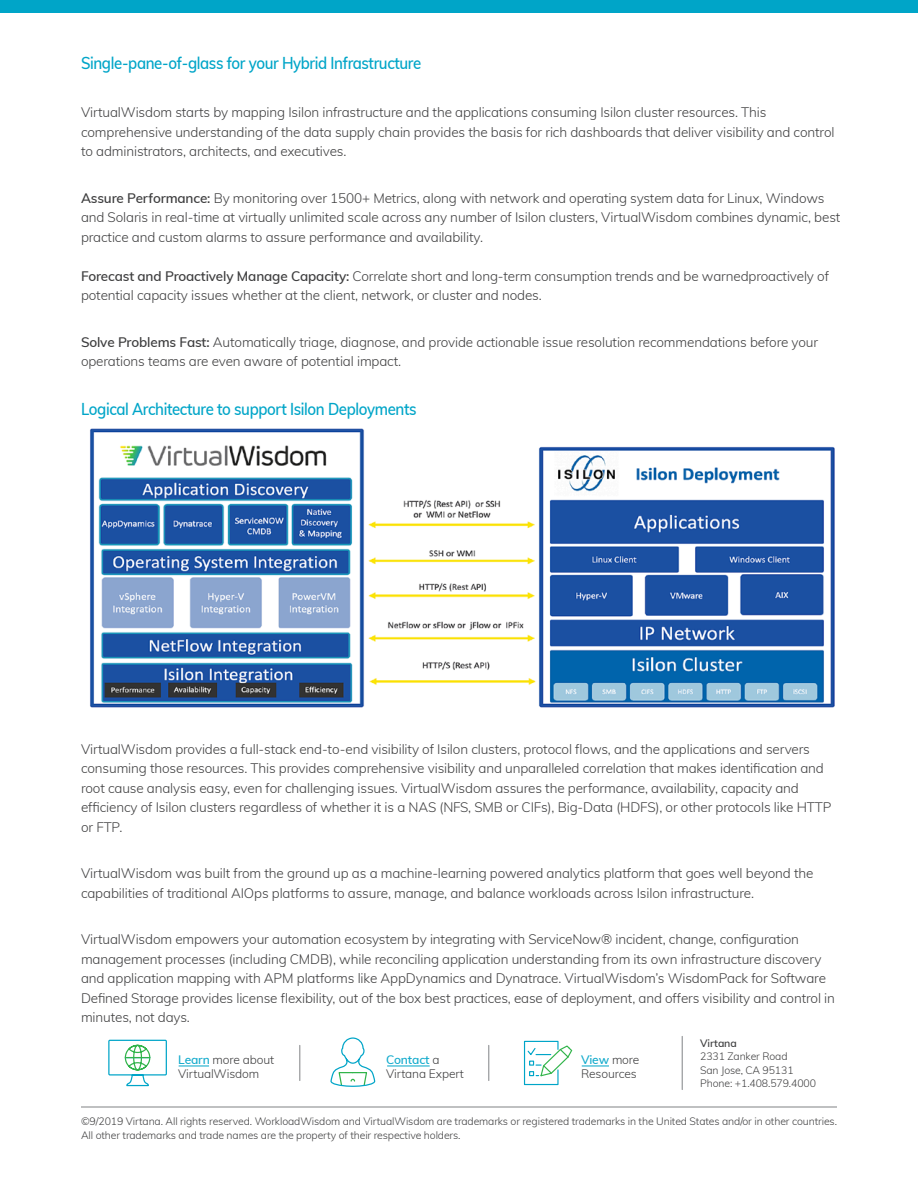
<style>
.page{position:relative;width:918px;height:1188px;background:#fff}
.page>*{position:absolute;margin:0;border:0;box-sizing:border-box;transform-origin:0 0}
.Subhead__DS{font:600 16.8px "Muli";letter-spacing:-.025em;color:#00a5c8;scale:.89 1}
.Subhead__DS-2{font:300 13.5px/19.5px "Muli";letter-spacing:-.01em;color:#3e3e3f}
.t1{font:300 12px/13.5px "Muli";letter-spacing:-.01em;color:#3e3e3f}
.t2{font:300 10.5px/13.5px "Muli";letter-spacing:-.01em;color:#3e3e3f}
.t3{font:600 10.5px "Muli";letter-spacing:-.01em;color:#3e3e3f}
.s1{font-weight:600}
.s2{font-weight:600;color:#16accd}
</style>
<div class="page">
<div style="left:0;top:0;width:918px;height:14px;background:#00a5c8"></div>
<hr style="left:81px;top:1107px;width:756px;height:1px;background:#808285">
<hr style="left:682px;top:1036px;width:1px;height:54px;background:#808285">
<hr style="left:488px;top:1045px;width:1px;height:36px;background:#808285">
<hr style="left:299px;top:1045px;width:1px;height:36px;background:#808285">
<svg style="left:582px;top:1066px;width:27px;height:1px"></svg>
<svg style="left:523px;top:1040px;width:50px;height:46px"></svg>
<hr style="left:387px;top:1066px;width:43px;height:1px;background:#00a5c8">
<svg style="left:330px;top:1037px;width:46px;height:50px"></svg>
<hr style="left:179px;top:1066px;width:30px;height:1px;background:#00a5c8">
<svg style="left:108px;top:1039px;width:59px;height:48px"></svg>
<img style="left:90px;top:428px;width:745px;height:280px">
<p class="Subhead__DS" style="left:81px;top:51px;width:384px">Single-pane-of-glass for your Hybrid Infrastructure</p>
<p class="Subhead__DS-2" style="left:81px;top:102px;width:755px">VirtualWisdom starts by mapping Isilon infrastructure and the applications consuming Isilon cluster resources. This comprehensive understanding of the data supply chain provides the basis for rich dashboards that deliver visibility and control to administrators, architects, and executives.</p>
<p class="Subhead__DS-2" style="left:81px;top:187px;width:761px"><span class="s1">Assure Performance:</span> By monitoring over 1500+ Metrics, along with network and operating system data for Linux, Windows and Solaris in real-time at virtually unlimited scale across any number of Isilon clusters, VirtualWisdom combines dynamic, best practice and custom alarms to assure performance and availability.</p>
<p class="Subhead__DS-2" style="left:81px;top:265px;width:750px"><span class="s1">Forecast and Proactively Manage Capacity:</span> Correlate short and long-term consumption trends and be warnedproactively of potential capacity issues whether at the client, network, or cluster and nodes.</p>
<p class="Subhead__DS-2" style="left:81px;top:331px;width:739px"><span class="s1">Solve Problems Fast:</span> Automatically triage, diagnose, and provide actionable issue resolution recommendations before your operations teams are even aware of potential impact.</p>
<p class="Subhead__DS" style="left:81px;top:397px;width:379px">Logical Architecture to support Isilon Deployments</p>
<p class="Subhead__DS-2" style="left:81px;top:739px;width:752px">VirtualWisdom provides a full-stack end-to-end visibility of Isilon clusters, protocol flows, and the applications and servers consuming those resources. This provides comprehensive visibility and unparalleled correlation that makes identification and root cause analysis easy, even for challenging issues. VirtualWisdom assures the performance, availability, capacity and efficiency of Isilon clusters regardless of whether it is a NAS (NFS, SMB or CIFs), Big-Data (HDFS), or other protocols like HTTP or FTP.</p>
<p class="Subhead__DS-2" style="left:81px;top:863px;width:734px">VirtualWisdom was built from the ground up as a machine-learning powered analytics platform that goes well beyond the capabilities of traditional AIOps platforms to assure, manage, and balance workloads across Isilon infrastructure.</p>
<p class="Subhead__DS-2" style="left:81px;top:929px;width:756px">VirtualWisdom empowers your automation ecosystem by integrating with ServiceNow® incident, change, configuration management processes (including CMDB), while reconciling application understanding from its own infrastructure discovery and application mapping with APM platforms like AppDynamics and Dynatrace. VirtualWisdom’s WisdomPack for Software Defined Storage provides license flexibility, out of the box best practices, ease of deployment, and offers visibility and control in minutes, not days.</p>
<p class="t1" style="left:178px;top:1053px;width:97px"><span class="s2">Learn</span> more about<br>VirtualWisdom</p>
<p class="t1" style="left:386px;top:1053px;width:79px"><span class="s2">Contact</span> a<br>Virtana Expert</p>
<p class="t1" style="left:581px;top:1053px;width:60px"><span class="s2">View</span> more<br>Resources</p>
<p class="t3" style="left:700px;top:1035px;width:38px">Virtana</p>
<p class="t2" style="left:700px;top:1049px;width:117px">2331 Zanker Road<br>San Jose, CA 95131<br>Phone: +1.408.579.4000</p>
<p class="t2" style="left:81px;top:1114px;width:758px">©9/2019 Virtana. All rights reserved. WorkloadWisdom and VirtualWisdom are trademarks or registered trademarks in the United States and/or in other countries.<br>All other trademarks and trade names are the property of their respective holders.</p>
</div>
